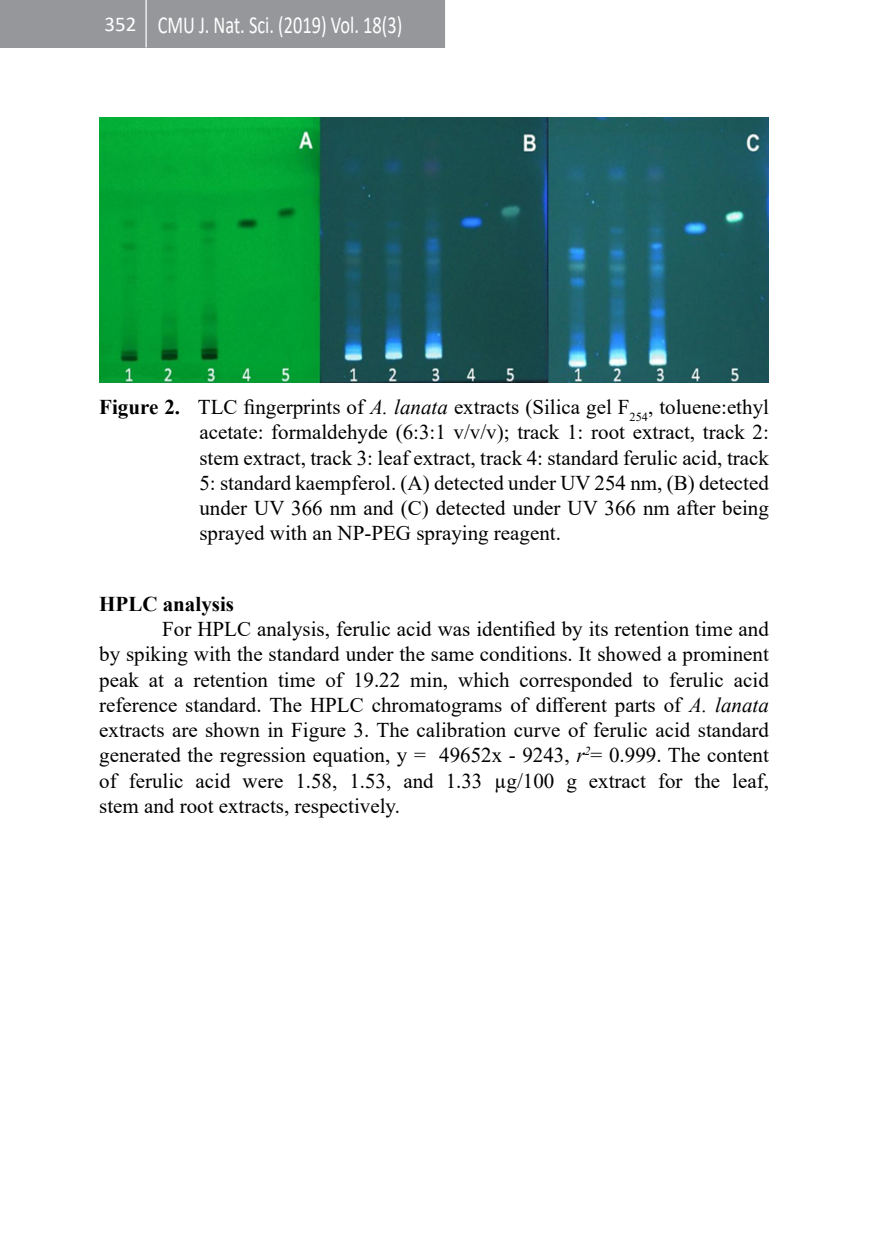
<style>
.page{position:relative;width:893px;height:1241px;background:#fff}
.page>*{position:absolute;margin:0;border:0;box-sizing:border-box;transform-origin:0 0}
.t1{font:24.5px "Calibri";color:#fff;scale:.75 1}
.t2{font:21px/25.2px "Times New Roman";color:#000;text-align:justify}
.t3{font:700 21px "Times New Roman";color:#000}
.s1{font-size:21px}
.s2{font-weight:700}
.s3{font-style:italic}
</style>
<div class="page">
<div style="left:0;top:0;width:445px;height:48px;background:#95979a"></div>
<div style="left:154px;top:15px;width:279px;height:23px;background:#95979a"></div>
<hr style="left:146px;top:0;width:1px;height:47px;background:#fff">
<img style="left:99px;top:117px;width:670px;height:265px">
<p class="t1" style="left:104px;top:8px;width:399px"><span class="s1">352</span> CMU J. Nat. Sci. (2019) Vol. 18(3)</p>
<p class="t2" style="left:199px;top:394px;width:571px;text-indent:-100px"><span class="s2">Figure 2.</span> TLC fingerprints of <span class="s3">A. lanata</span> extracts (Silica gel F<sub>254</sub>, toluene:ethyl acetate: formaldehyde (6:3:1 v/v/v); track 1: root extract, track 2: stem extract, track 3: leaf extract, track 4: standard ferulic acid, track 5: standard kaempferol. (A) detected under UV 254 nm, (B) detected under UV 366 nm and (C) detected under UV 366 nm after being sprayed with an NP-PEG spraying reagent.</p>
<p class="t3" style="left:99px;top:588px;width:136px">HPLC analysis</p>
<p class="t2" style="left:162px;top:615px;width:608px">For HPLC analysis, ferulic acid was identified by its retention time and</p>
<p class="t2" style="left:99px;top:641px;width:671px">by spiking with the standard under the same conditions. It showed a prominent</p>
<p class="t2" style="left:99px;top:666px;width:671px">peak at a retention time of 19.22 min, which corresponded to ferulic acid</p>
<p class="t2" style="left:99px;top:691px;width:671px">reference standard. The HPLC chromatograms of different parts of <span class="s3">A. lanata</span></p>
<p class="t2" style="left:99px;top:716px;width:671px">extracts are shown in Figure 3. The calibration curve of ferulic acid standard</p>
<p class="t2" style="left:99px;top:741px;width:671px">generated the regression equation, y = 49652x - 9243, <span class="s3">r</span><sup>2</sup>= 0.999. The content</p>
<p class="t2" style="left:99px;top:767px;width:671px">of ferulic acid were 1.58, 1.53, and 1.33 µg/100 g extract for the leaf,</p>
<p class="t2" style="left:99px;top:792px;width:302px">stem and root extracts, respectively.</p>
</div>
